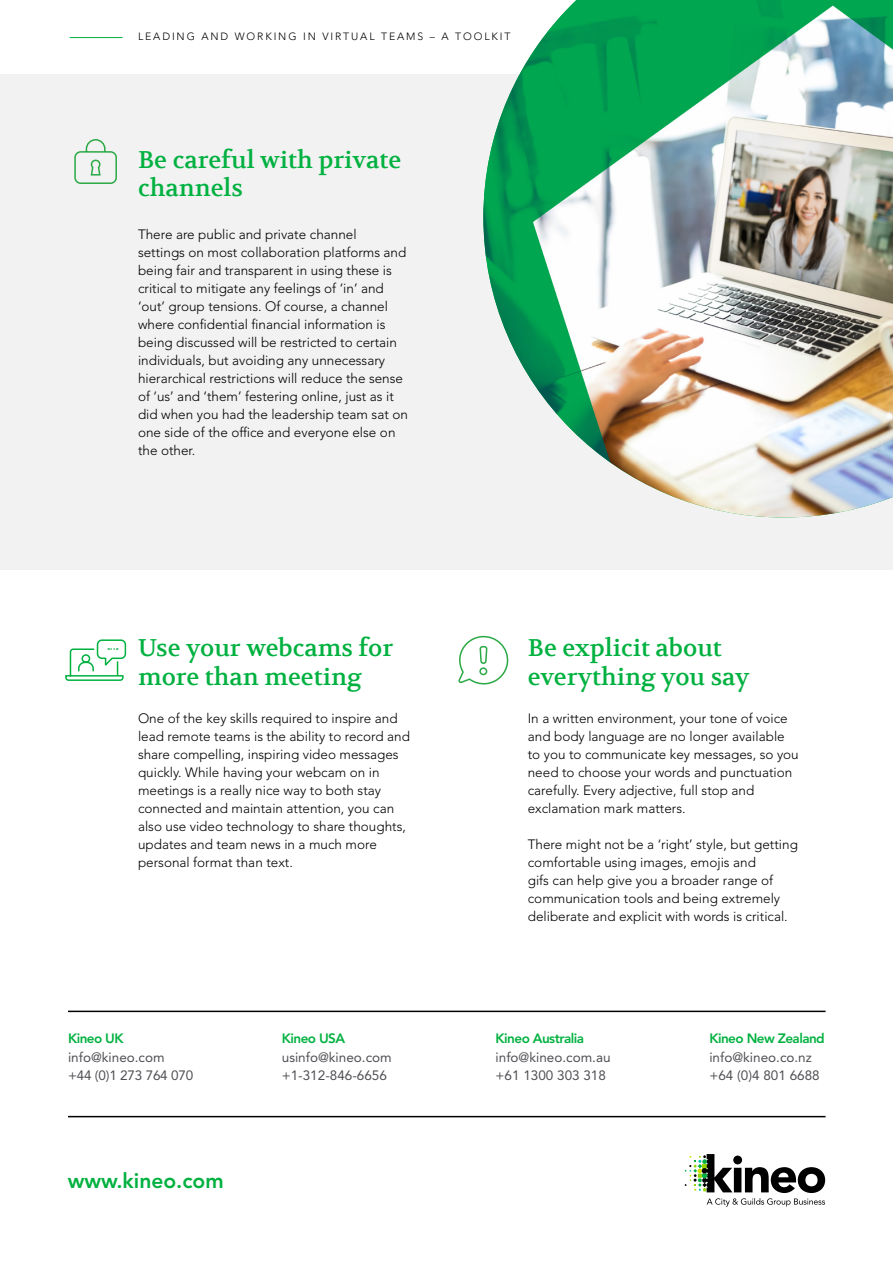
<style>
.page{position:relative;width:893px;height:1263px;background:#fff}
.page>*{position:absolute;margin:0;border:0;box-sizing:border-box;transform-origin:0 0}
.t1{font:24px/28.5px "Volkhov";color:#00b140}
.t2{font:800 21px "Avenir LT Std";color:#00b140}
.t3{font:300 13.5px/18px "Avenir LT Std";color:#000}
.t4{font:13.5px/18px "Avenir LT Std";color:#504e53}
.t5{font:800 13.5px "Avenir LT Std";letter-spacing:-.04em;color:#00b140}
.t6{font:300 10.5px "Avenir LT Std";letter-spacing:.18em;color:#000}
</style>
<div class="page">
<div style="left:0;top:0;width:893px;height:570px;background:#f2f2f2"></div>
<svg style="left:74px;top:139px;width:43px;height:45px"></svg>
<hr style="left:68px;top:1116px;width:758px;height:1px;background:#000">
<hr style="left:68px;top:1010px;width:758px;height:2px;background:#000">
<div style="left:0;top:0;width:658px;height:73px;background:#fff"></div>
<hr style="left:70px;top:37px;width:52px;height:1px;background:#00b140">
<img style="left:483px;top:0;width:410px;height:517px">
<svg style="left:65px;top:639px;width:62px;height:42px"></svg>
<svg style="left:458px;top:635px;width:51px;height:49px"></svg>
<svg style="left:685px;top:1154px;width:140px;height:53px"></svg>
<p class="t6" style="left:138px;top:31px;width:374px">LEADING AND WORKING IN VIRTUAL TEAMS – A TOOLKIT</p>
<h1 class="t1" style="left:138px;top:146px;width:265px">Be careful with private channels</h1>
<p class="t3" style="left:138px;top:226px;width:271px">There are public and private channel<br>settings on most collaboration platforms and being fair and transparent in using these is critical to mitigate any feelings of ‘in’ and ‘out’ group tensions. Of course, a channel where confidential financial information is being discussed will be restricted to certain individuals, but avoiding any unnecessary hierarchical restrictions will reduce the sense of ‘us’ and ‘them’ festering online, just as it did when you had the leadership team sat on one side of the office and everyone else on the other.</p>
<h1 class="t1" style="left:138px;top:634px;width:257px">Use your webcams for more than meeting</h1>
<p class="t3" style="left:138px;top:709px;width:273px">One of the key skills required to inspire and lead remote teams is the ability to record and share compelling, inspiring video messages quickly. While having your webcam on in meetings is a really nice way to both stay connected and maintain attention, you can also use video technology to share thoughts, updates and team news in a much more personal format than text.</p>
<p class="t5" style="left:68px;top:1031px;width:57px">Kineo UK</p>
<p class="t4" style="left:68px;top:1048px;width:127px">info@kineo.com<br>+44 (0)1 273 764 070</p>
<h2 class="t2" style="left:68px;top:1168px;width:157px">www.kineo.com</h2>
<p class="t5" style="left:282px;top:1031px;width:65px">Kineo USA</p>
<p class="t4" style="left:282px;top:1048px;width:111px">usinfo@kineo.com +1-312-846-6656</p>
<h1 class="t1" style="left:528px;top:634px;width:223px">Be explicit about everything you say</h1>
<p class="t3" style="left:528px;top:709px;width:272px">In a written environment, your tone of voice and body language are no longer available to you to communicate key messages, so you need to choose your words and punctuation carefully. Every adjective, full stop and exclamation mark matters.</p>
<p class="t3" style="left:528px;top:835px;width:272px">There might not be a ‘right’ style, but getting comfortable using images, emojis and<br>gifs can help give you a broader range of communication tools and being extremely deliberate and explicit with words is critical.</p>
<p class="t5" style="left:496px;top:1031px;width:90px">Kineo Australia</p>
<p class="t4" style="left:496px;top:1048px;width:116px">info@kineo.com.au +61 1300 303 318</p>
<p class="t5" style="left:709px;top:1031px;width:117px">Kineo New Zealand</p>
<p class="t4" style="left:709px;top:1048px;width:112px">info@kineo.co.nz +64 (0)4 801 6688</p>
</div>
